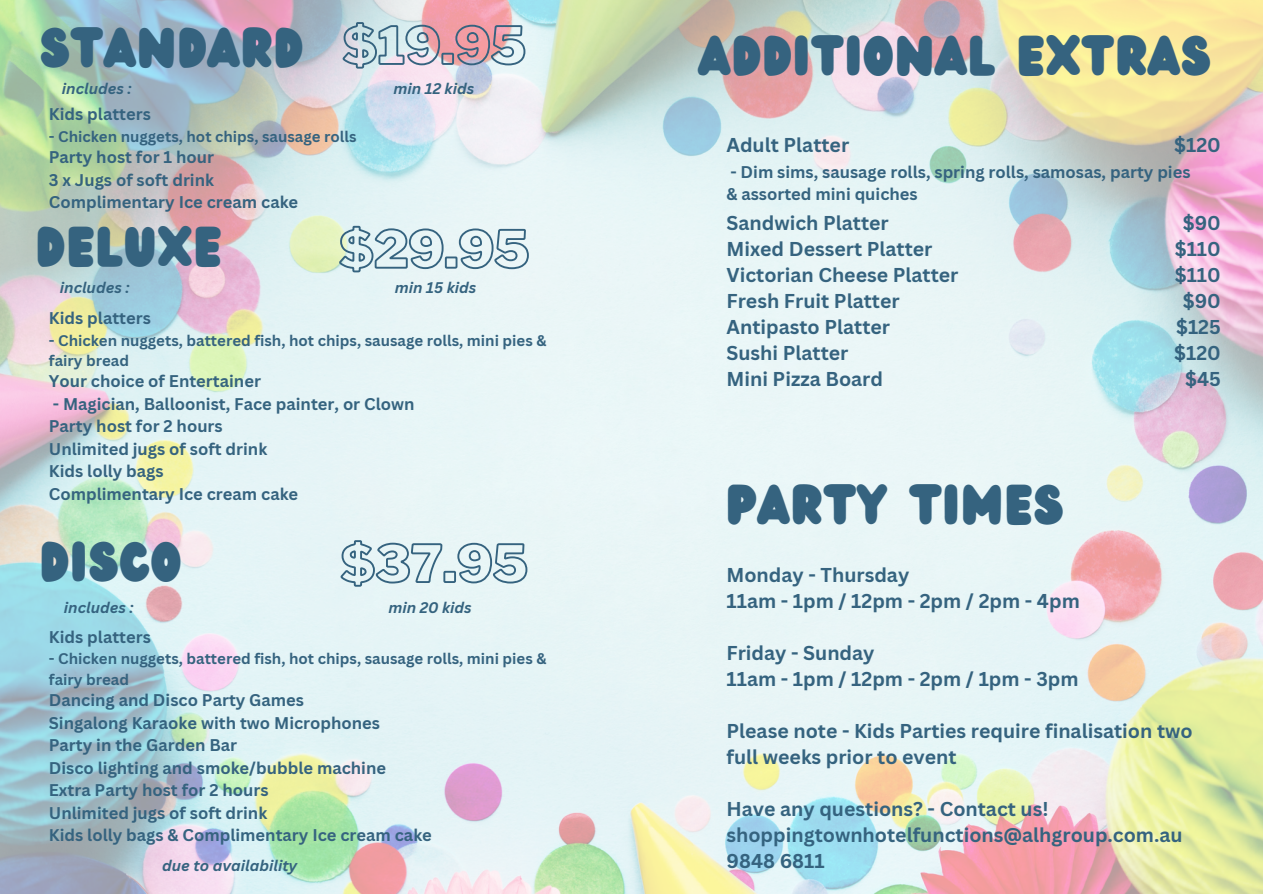
<style>
.page{position:relative;width:1263px;height:894px;background:#fff}
.page>*{position:absolute;margin:0;border:0;box-sizing:border-box;transform-origin:0 0}
.t1{font:48.75px "Wedges";letter-spacing:.03em;color:#35637f}
.t2{font:700 19.5px/26px "Canva Sans";color:#35637f}
.t3{font:700 16.5px/22px "Canva Sans";color:#35637f}
.t4{font:700 15px/20.2px "Canva Sans";color:#35637f}
.t5{font:italic 700 15px "Canva Sans";color:#35637f}
</style>
<div class="page">
<img style="left:0;top:0;width:1263px;height:893px">
<svg style="left:341px;top:0;width:185px;height:115px;background:#d3cad4"></svg>
<svg style="left:338px;top:150px;width:192px;height:169px;background:#d9ebed"></svg>
<svg style="left:339px;top:464px;width:189px;height:169px;background:#ddecef"></svg>
<h1 class="t1" style="left:40px;top:12px;width:265px">STANDARD</h1>
<p class="t5" style="left:62px;top:78px;width:71px">includes :</p>
<p class="t5" style="left:394px;top:78px;width:82px">min 12 kids</p>
<p class="t3" style="left:49px;top:103px;width:104px">Kids platters</p>
<p class="t4" style="left:49px;top:126px;width:309px">- Chicken nuggets, hot chips, sausage rolls</p>
<h1 class="t3" style="left:49px;top:146px;width:167px">Party host for 1 hour</h1>
<h2 class="t3" style="left:49px;top:168px;width:167px">3 x Jugs of soft drink</h2>
<p class="t3" style="left:49px;top:191px;width:251px">Complimentary Ice cream cake</p>
<h2 class="t1" style="left:36px;top:211px;width:187px">DELUXE</h2>
<p class="t5" style="left:60px;top:277px;width:71px">includes :</p>
<p class="t5" style="left:395px;top:277px;width:83px">min 15 kids</p>
<p class="t3" style="left:49px;top:307px;width:104px">Kids platters</p>
<p class="t4" style="left:49px;top:329px;width:499px">- Chicken nuggets, battered fish, hot chips, sausage rolls, mini pies &amp; fairy bread</p>
<p class="t3" style="left:49px;top:370px;width:214px">Your choice of Entertainer</p>
<p class="t3" style="left:53px;top:392px;width:363px">- Magician, Balloonist, Face painter, or Clown</p>
<p class="t3" style="left:49px;top:415px;width:175px">Party host for 2 hours</p>
<p class="t3" style="left:49px;top:437px;width:220px">Unlimited jugs of soft drink</p>
<p class="t3" style="left:49px;top:460px;width:116px">Kids lolly bags</p>
<h2 class="t3" style="left:49px;top:482px;width:251px">Complimentary Ice cream cake</h2>
<p class="t1" style="left:40px;top:526px;width:143px">DISCO</p>
<p class="t5" style="left:64px;top:597px;width:71px">includes :</p>
<p class="t5" style="left:388px;top:597px;width:85px">min 20 kids</p>
<h3 class="t3" style="left:49px;top:625px;width:104px">Kids platters</h3>
<h3 class="t4" style="left:49px;top:648px;width:499px">- Chicken nuggets, battered fish, hot chips, sausage rolls, mini pies &amp; fairy bread</h3>
<p class="t3" style="left:49px;top:688px;width:257px">Dancing and Disco Party Games</p>
<h3 class="t3" style="left:49px;top:711px;width:333px">Singalong Karaoke with two Microphones</h3>
<h3 class="t3" style="left:49px;top:733px;width:190px">Party in the Garden Bar</h3>
<h2 class="t3" style="left:49px;top:756px;width:339px">Disco lighting and smoke/bubble machine</h2>
<h3 class="t3" style="left:49px;top:778px;width:221px">Extra Party host for 2 hours</h3>
<h3 class="t3" style="left:49px;top:801px;width:220px">Unlimited jugs of soft drink</h3>
<h3 class="t3" style="left:49px;top:823px;width:384px">Kids lolly bags &amp; Complimentary Ice cream cake</h3>
<h3 class="t5" style="left:162px;top:854px;width:137px">due to availability</h3>
<h1 class="t1" style="left:700px;top:20px;width:513px">ADDITIONAL EXTRAS</h1>
<p class="t2" style="left:726px;top:131px;width:124px">Adult Platter</p>
<p class="t2" style="left:1174px;top:131px;width:48px">$120</p>
<p class="t3" style="left:726px;top:160px;width:466px">- Dim sims, sausage rolls, spring rolls, samosas, party pies &amp; assorted mini quiches</p>
<p class="t2" style="left:726px;top:209px;width:233px">Sandwich Platter<br>Mixed Dessert Platter<br>Victorian Cheese Platter<br>Fresh Fruit Platter<br>Antipasto Platter<br>Sushi Platter<br>Mini Pizza Board</p>
<p class="t1" style="left:727px;top:469px;width:338px">PARTY TIMES</p>
<p class="t2" style="left:1174px;top:209px;width:48px;text-align:center">$90 $110 $110 $90 $125 $120 $45</p>
<p class="t2" style="left:726px;top:561px;width:355px">Monday - Thursday<br>11am - 1pm / 12pm - 2pm / 2pm - 4pm</p>
<p class="t2" style="left:726px;top:639px;width:354px">Friday - Sunday<br>11am - 1pm / 12pm - 2pm / 1pm - 3pm</p>
<p class="t2" style="left:726px;top:717px;width:468px">Please note - Kids Parties require finalisation two full weeks prior to event</p>
<h2 class="t2" style="left:726px;top:795px;width:458px">Have any questions? - Contact us! shoppingtownhotelfunctions@alhgroup.com.au<br>9848 6811</h2>
</div>
